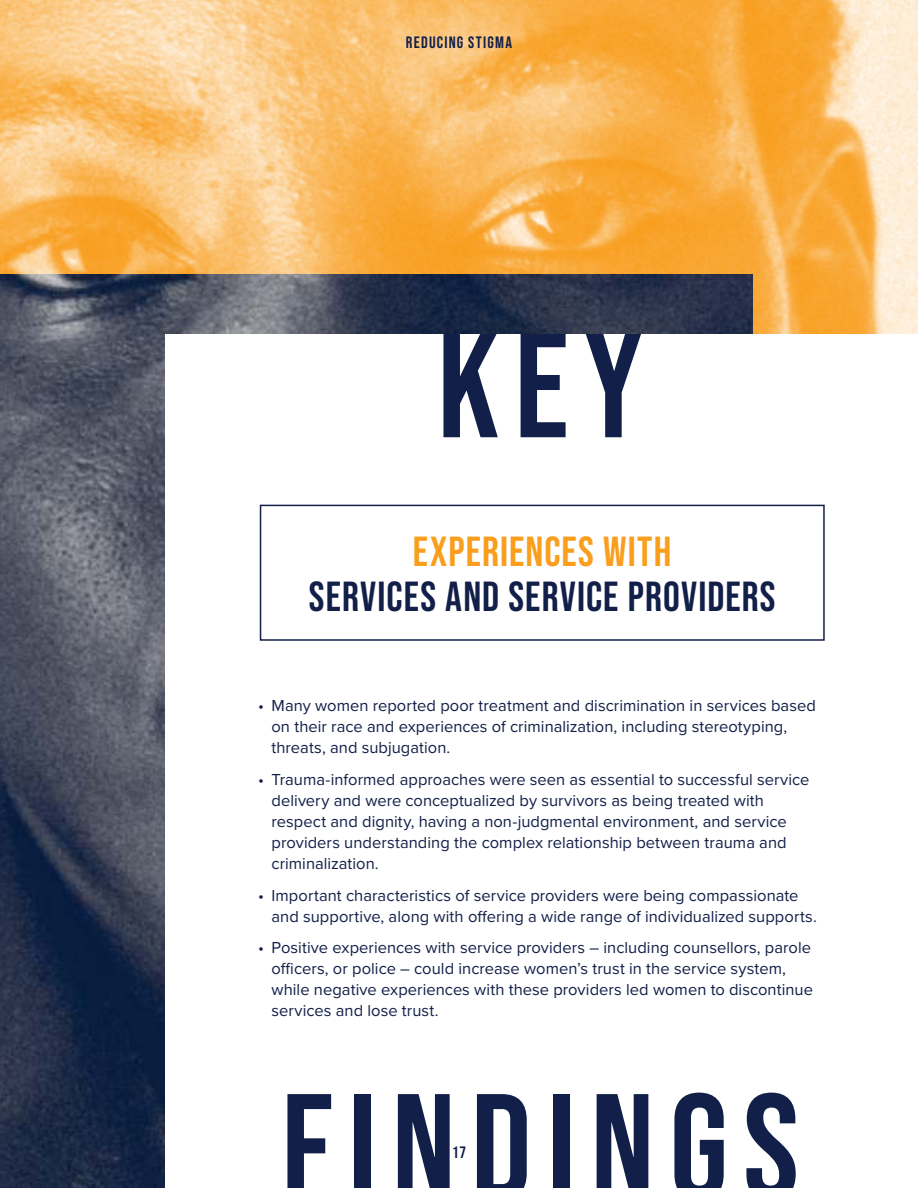
<style>
.page{position:relative;width:918px;height:1188px;background:#fff}
.page>*{position:absolute;margin:0;border:0;box-sizing:border-box;transform-origin:0 0}
.t1{font:150px "Bebas Neue";letter-spacing:.1em;color:#121f48}
.t2{font:42px "Bebas Neue";letter-spacing:.025em;color:#121f48}
.t3{font:42px "Bebas Neue";letter-spacing:.03em;color:#f99e1d}
.t4{font:16.5px/21px "Proxima Nova";letter-spacing:.005em;color:#121f48}
.t5{font:16.5px "Bebas Neue";letter-spacing:.075em;color:#121f48}
</style>
<div class="page">
<img style="left:0;top:0;width:918px;height:334px">
<img style="left:0;top:274px;width:753px;height:914px">
<div style="left:165px;top:335px;width:753px;height:853px;background:#fff"></div>
<div style="left:260px;top:505px;width:565px;height:136px;border:2px solid #121f48"></div>
<p class="t5" style="left:406px;top:32px;width:108px">REDUCING STIGMA</p>
<h1 class="t1" style="left:437px;top:331px;width:207px">KEY</h1>
<h2 class="t3" style="left:413px;top:536px;width:260px">EXPERIENCES WITH</h2>
<h2 class="t2" style="left:309px;top:581px;width:468px">SERVICES AND SERVICE PROVIDERS</h2>
<p class="t4" style="left:271px;top:696px;width:546px;text-indent:-13px">• Many women reported poor treatment and discrimination in services based on their race and experiences of criminalization, including stereotyping, threats, and subjugation.</p>
<p class="t4" style="left:271px;top:770px;width:540px;text-indent:-13px">• Trauma-informed approaches were seen as essential to successful service delivery and were conceptualized by survivors as being treated with respect and dignity, having a non-judgmental environment, and service providers understanding the complex relationship between trauma and criminalization.</p>
<p class="t4" style="left:271px;top:885px;width:547px;text-indent:-13px">• Important characteristics of service providers were being compassionate and supportive, along with offering a wide range of individualized supports.</p>
<p class="t4" style="left:271px;top:938px;width:543px;text-indent:-13px">• Positive experiences with service providers – including counsellors, parole officers, or police – could increase women’s trust in the service system, while negative experiences with these providers led women to discontinue services and lose trust.</p>
<h1 class="t1" style="left:281px;top:1093px;width:519px">FINDINGS</h1>
<p class="t5" style="left:452px;top:1146px;width:15px">17</p>
</div>
